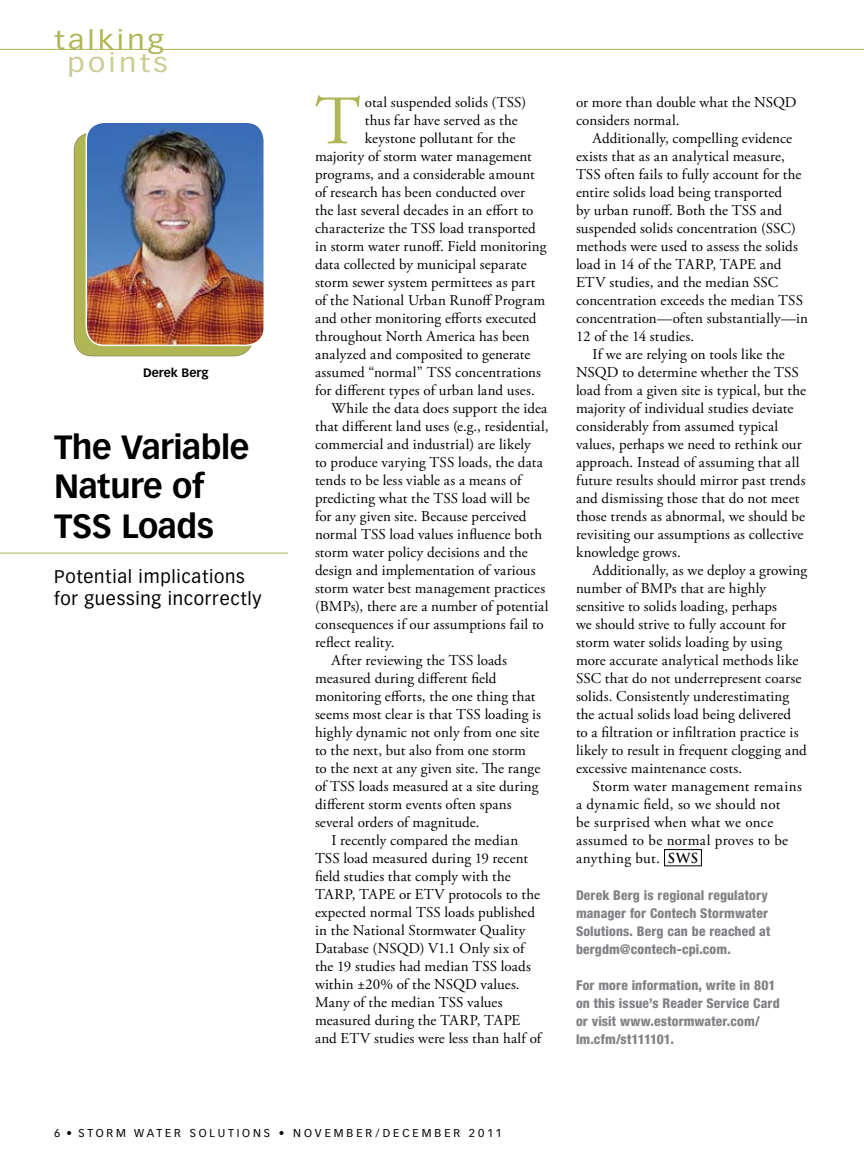
<style>
.page{position:relative;width:864px;height:1161px;background:#fff}
.page>*{position:absolute;margin:0;border:0;box-sizing:border-box;transform-origin:0 0}
.t1{font:69.3px "Adobe Garamond Pro";color:#afb654}
.t2{font:700 33px/39.6px "Vectora LT Std";letter-spacing:-.01em;color:#000}
.t3{font:25.5px "Vectora LT Std";letter-spacing:.11em;color:#afb654;scale:1.18 1}
.t4{font:25.5px "Vectora LT Std";letter-spacing:.11em;color:#cbcd92;scale:1.18 1}
.t5{font:18px/21.6px "Vectora LT Std";letter-spacing:.04em;color:#000}
.t6{font:15px/18px "Adobe Garamond Pro";letter-spacing:.01em;color:#000}
.t7{font:15px "Adobe Garamond Pro";letter-spacing:.03em;color:#000}
.t8{font:15px "Adobe Garamond Pro";letter-spacing:.035em;color:#000}
.t9{font:800 condensed 13.5px/18px "Helvetica Neue LT Std";letter-spacing:.01em;color:#808285}
.t10{font:700 12px "Vectora LT Std";color:#000}
.t11{font:11.25px "Vectora LT Std";letter-spacing:.25em;color:#000}
.s1{font-family:"Trajan Pro";font-weight:700;font-size:13.5px}
</style>
<div class="page">
<hr style="left:0;top:49px;width:149px;height:1px;background:#afb654">
<hr style="left:162px;top:49px;width:702px;height:1px;background:#afb654">
<div style="left:74px;top:133px;width:178px;height:223px;background:#afb654;border-radius:18px"></div>
<hr style="left:0;top:553px;width:288px;height:1px;background:#afb654">
<div style="left:664px;top:849px;width:38px;height:17px;border:1px solid #000"></div>
<img style="left:86px;top:125px;width:176px;height:220px">
<div style="left:86px;top:122px;width:179px;height:224px;border:2px solid #fff;border-radius:18px"></div>
<h3 class="t3" style="left:54px;top:25px;width:95px">talking</h3>
<h3 class="t4" style="left:68px;top:48px;width:87px">points</h3>
<p class="t10" style="left:143px;top:366px;width:67px">Derek Berg</p>
<h2 class="t2" style="left:54px;top:427px;width:197px">The Variable<br>Nature of<br>TSS Loads</h2>
<p class="t5" style="left:54px;top:566px;width:209px">Potential implications for guessing incorrectly</p>
<h1 class="t1" style="left:315px;top:80px;width:47px">T</h1>
<p class="t6" style="left:365px;top:94px;width:163px">otal suspended solids (TSS)</p>
<p class="t6" style="left:365px;top:112px;width:154px">thus far have served as the</p>
<p class="t6" style="left:365px;top:130px;width:152px">keystone pollutant for the</p>
<p class="t6" style="left:315px;top:148px;width:218px">majority of storm water management</p>
<p class="t6" style="left:315px;top:166px;width:221px">programs, and a considerable amount</p>
<p class="t6" style="left:315px;top:184px;width:212px">of research has been conducted over</p>
<p class="t6" style="left:315px;top:202px;width:220px">the last several decades in an effort to</p>
<p class="t6" style="left:315px;top:220px;width:222px">characterize the TSS load transported</p>
<p class="t6" style="left:315px;top:238px;width:233px">in storm water runoff. Field monitoring</p>
<p class="t6" style="left:315px;top:256px;width:213px">data collected by municipal separate</p>
<p class="t6" style="left:315px;top:274px;width:222px">storm sewer system permittees as part</p>
<p class="t6" style="left:315px;top:292px;width:232px">of the National Urban Runoff Program</p>
<p class="t6" style="left:315px;top:310px;width:223px">and other monitoring efforts executed</p>
<p class="t6" style="left:315px;top:328px;width:216px">throughout North America has been</p>
<p class="t6" style="left:315px;top:346px;width:217px">analyzed and composited to generate</p>
<p class="t6" style="left:315px;top:364px;width:228px">assumed “normal” TSS concentrations</p>
<p class="t6" style="left:315px;top:382px;width:221px">for different types of urban land uses.</p>
<p class="t6" style="left:332px;top:400px;width:217px">While the data does support the idea</p>
<p class="t6" style="left:315px;top:418px;width:235px">that different land uses (e.g., residential,</p>
<p class="t6" style="left:315px;top:436px;width:217px">commercial and industrial) are likely</p>
<p class="t6" style="left:315px;top:454px;width:229px">to produce varying TSS loads, the data</p>
<p class="t6" style="left:315px;top:472px;width:208px">tends to be less viable as a means of</p>
<p class="t6" style="left:315px;top:490px;width:216px">predicting what the TSS load will be</p>
<p class="t6" style="left:315px;top:508px;width:213px">for any given site. Because perceived</p>
<p class="t6" style="left:315px;top:526px;width:229px">normal TSS load values influence both</p>
<p class="t6" style="left:315px;top:544px;width:214px">storm water policy decisions and the</p>
<p class="t6" style="left:315px;top:562px;width:222px">design and implementation of various</p>
<p class="t6" style="left:315px;top:580px;width:232px">storm water best management practices</p>
<p class="t6" style="left:315px;top:598px;width:235px">(BMPs), there are a number of potential</p>
<p class="t6" style="left:315px;top:616px;width:230px">consequences if our assumptions fail to</p>
<p class="t6" style="left:315px;top:634px;width:81px">reflect reality.</p>
<p class="t6" style="left:332px;top:652px;width:177px">After reviewing the TSS loads</p>
<p class="t6" style="left:315px;top:670px;width:183px">measured during different field</p>
<p class="t6" style="left:315px;top:688px;width:222px">monitoring efforts, the one thing that</p>
<p class="t6" style="left:315px;top:706px;width:228px">seems most clear is that TSS loading is</p>
<p class="t6" style="left:315px;top:724px;width:226px">highly dynamic not only from one site</p>
<p class="t6" style="left:315px;top:742px;width:213px">to the next, but also from one storm</p>
<p class="t6" style="left:315px;top:760px;width:227px">to the next at any given site. The range</p>
<p class="t6" style="left:315px;top:778px;width:225px">of TSS loads measured at a site during</p>
<p class="t6" style="left:315px;top:796px;width:198px">different storm events often spans</p>
<p class="t6" style="left:315px;top:814px;width:166px">several orders of magnitude.</p>
<p class="t6" style="left:332px;top:832px;width:188px">I recently compared the median</p>
<p class="t6" style="left:315px;top:850px;width:215px">TSS load measured during 19 recent</p>
<p class="t6" style="left:315px;top:868px;width:197px">field studies that comply with the</p>
<p class="t6" style="left:315px;top:886px;width:226px">TARP, TAPE or ETV protocols to the</p>
<p class="t6" style="left:315px;top:904px;width:222px">expected normal TSS loads published</p>
<p class="t6" style="left:315px;top:922px;width:212px">in the National Stormwater Quality</p>
<p class="t6" style="left:315px;top:940px;width:211px">Database (NSQD) V1.1 Only six of</p>
<p class="t6" style="left:315px;top:958px;width:217px">the 19 studies had median TSS loads</p>
<p class="t6" style="left:315px;top:976px;width:206px">within ±20% of the NSQD values.</p>
<p class="t6" style="left:315px;top:994px;width:189px">Many of the median TSS values</p>
<p class="t6" style="left:315px;top:1012px;width:207px">measured during the TARP, TAPE</p>
<p class="t6" style="left:315px;top:1030px;width:228px">and ETV studies were less than half of</p>
<p class="t6" style="left:576px;top:94px;width:222px">or more than double what the NSQD considers normal.</p>
<p class="t6" style="left:593px;top:130px;width:201px">Additionally, compelling evidence</p>
<p class="t6" style="left:576px;top:148px;width:210px">exists that as an analytical measure,</p>
<p class="t6" style="left:576px;top:166px;width:227px">TSS often fails to fully account for the</p>
<p class="t6" style="left:576px;top:184px;width:208px">entire solids load being transported</p>
<p class="t6" style="left:576px;top:202px;width:208px">by urban runoff. Both the TSS and</p>
<p class="t6" style="left:576px;top:220px;width:221px">suspended solids concentration (SSC)</p>
<p class="t6" style="left:576px;top:238px;width:224px">methods were used to assess the solids</p>
<p class="t6" style="left:576px;top:256px;width:207px">load in 14 of the TARP, TAPE and</p>
<p class="t6" style="left:576px;top:274px;width:204px">ETV studies, and the median SSC</p>
<p class="t6" style="left:576px;top:292px;width:229px">concentration exceeds the median TSS</p>
<p class="t6" style="left:576px;top:310px;width:234px">concentration—often substantially—in</p>
<p class="t6" style="left:576px;top:328px;width:120px">12 of the 14 studies.</p>
<p class="t6" style="left:593px;top:346px;width:194px">If we are relying on tools like the</p>
<p class="t6" style="left:576px;top:364px;width:224px">NSQD to determine whether the TSS</p>
<p class="t6" style="left:576px;top:382px;width:232px">load from a given site is typical, but the</p>
<p class="t6" style="left:576px;top:400px;width:219px">majority of individual studies deviate</p>
<p class="t6" style="left:576px;top:418px;width:204px">considerably from assumed typical</p>
<p class="t6" style="left:576px;top:436px;width:227px">values, perhaps we need to rethink our</p>
<p class="t6" style="left:576px;top:454px;width:225px">approach. Instead of assuming that all</p>
<p class="t6" style="left:576px;top:472px;width:231px">future results should mirror past trends</p>
<p class="t6" style="left:576px;top:490px;width:225px">and dismissing those that do not meet</p>
<p class="t6" style="left:576px;top:508px;width:231px">those trends as abnormal, we should be</p>
<p class="t6" style="left:576px;top:526px;width:229px">revisiting our assumptions as collective</p>
<p class="t6" style="left:576px;top:544px;width:106px">knowledge grows.</p>
<p class="t6" style="left:593px;top:562px;width:216px">Additionally, as we deploy a growing</p>
<p class="t6" style="left:576px;top:580px;width:192px">number of BMPs that are highly</p>
<p class="t6" style="left:576px;top:598px;width:203px">sensitive to solids loading, perhaps</p>
<p class="t6" style="left:576px;top:616px;width:212px">we should strive to fully account for</p>
<p class="t6" style="left:576px;top:634px;width:208px">storm water solids loading by using</p>
<p class="t6" style="left:576px;top:652px;width:224px">more accurate analytical methods like</p>
<p class="t6" style="left:576px;top:670px;width:227px">SSC that do not underrepresent coarse</p>
<p class="t6" style="left:576px;top:688px;width:215px">solids. Consistently underestimating</p>
<p class="t6" style="left:576px;top:706px;width:217px">the actual solids load being delivered</p>
<p class="t6" style="left:576px;top:724px;width:224px">to a filtration or infiltration practice is</p>
<p class="t6" style="left:576px;top:742px;width:232px">likely to result in frequent clogging and</p>
<p class="t6" style="left:576px;top:760px;width:168px">excessive maintenance costs.</p>
<p class="t6" style="left:593px;top:778px;width:211px">Storm water management remains</p>
<p class="t6" style="left:576px;top:796px;width:206px">a dynamic field, so we should not</p>
<p class="t7" style="left:576px;top:813px;width:199px">be surprised when what we once</p>
<p class="t6" style="left:576px;top:832px;width:214px">assumed to be normal proves to be</p>
<p class="t8" style="left:576px;top:849px;width:124px">anything but. <span class="s1">SWS</span></p>
<p class="t9" style="left:576px;top:886px;width:196px">Derek Berg is regional regulatory manager for Contech Stormwater<br>Solutions. Berg can be reached at bergdm@contech-cpi.com.</p>
<p class="t9" style="left:576px;top:976px;width:205px">For more information, write in 801 on this issue’s Reader Service Card or visit www.estormwater.com/ lm.cfm/st111101.</p>
<p class="t11" style="left:54px;top:1127px;width:449px">6 • STORM WATER SOLUTIONS • NOVEMBER/DECEMBER 2011</p>
</div>
